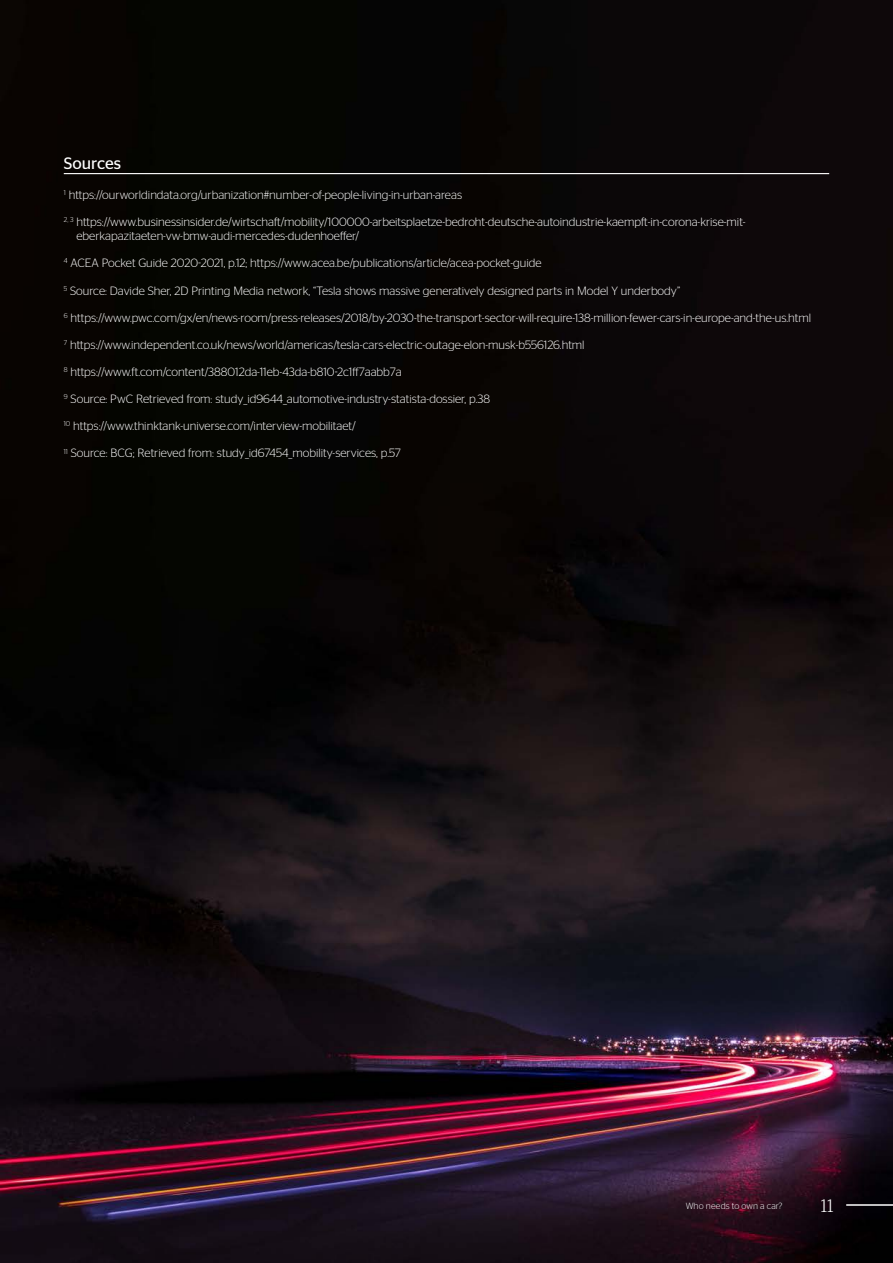
<style>
.page{position:relative;width:893px;height:1263px;background:#fff}
.page>*{position:absolute;margin:0;border:0;box-sizing:border-box;transform-origin:0 0}
.Page_numbering{font:300 18px "Stag";color:#fff}
.Chapter_Title{font:16.5px "Stag Sans";color:#fff}
.Quote___Inside_Body{font:300 12px/14.4px "Stag Sans";color:#fff}
.Small_Notes___Supers{font:300 9px "Stag Sans";letter-spacing:.015em;color:#fff}
</style>
<div class="page">
<img style="left:0;top:0;width:893px;height:1263px">
<hr style="left:64px;top:173px;width:765px;height:1px;background:#fff">
<hr style="left:846px;top:1204px;width:47px;height:2px;background:#fff">
<p class="Chapter_Title" style="left:64px;top:154px;width:59px">Sources</p>
<p class="Quote___Inside_Body" style="left:64px;top:187px;width:400px"><sup>1</sup> https://ourworldindata.org/urbanization#number-of-people-living-in-urban-areas</p>
<p class="Quote___Inside_Body" style="left:77px;top:214px;width:670px;text-indent:-13px"><sup>2,</sup> <sup>3</sup> https://www.businessinsider.de/wirtschaft/mobility/100000-arbeitsplaetze-bedroht-deutsche-autoindustrie-kaempft-in-corona-krise-mit&shy;eberkapazitaeten-vw-bmw-audi-mercedes-dudenhoeffer/</p>
<p class="Quote___Inside_Body" style="left:64px;top:256px;width:479px"><sup>4</sup> ACEA Pocket Guide 2020-2021, p.12; https://www.acea.be/publications/article/acea-pocket-guide</p>
<p class="Quote___Inside_Body" style="left:64px;top:283px;width:618px"><sup>5</sup> Source: Davide Sher, 2D Printing Media network, “Tesla shows massive generatively designed parts in Model Y underbody”</p>
<p class="Quote___Inside_Body" style="left:64px;top:310px;width:749px"><sup>6</sup> https://www.pwc.com/gx/en/news-room/press-releases/2018/by-2030-the-transport-sector-will-require-138-million-fewer-cars-in-europe-and-the-us.html</p>
<p class="Quote___Inside_Body" style="left:64px;top:337px;width:522px"><sup>7</sup> https://www.independent.co.uk/news/world/americas/tesla-cars-electric-outage-elon-musk-b556126.html</p>
<p class="Quote___Inside_Body" style="left:64px;top:364px;width:339px"><sup>8</sup> https://www.ft.com/content/388012da-11eb-43da-b810-2c1ff7aabb7a</p>
<p class="Quote___Inside_Body" style="left:64px;top:392px;width:428px"><sup>9</sup> Source: PwC Retrieved from: study_id9644_automotive-industry-statista-dossier, p.38</p>
<p class="Quote___Inside_Body" style="left:64px;top:419px;width:294px"><sup>10</sup> https://www.thinktank-universe.com/interview-mobilitaet/</p>
<p class="Quote___Inside_Body" style="left:64px;top:446px;width:338px"><sup>11</sup> Source: BCG; Retrieved from: study_id67454_mobility-services, p.57</p>
<p class="Small_Notes___Supers" style="left:686px;top:1201px;width:98px">Who needs to own a car?</p>
<p class="Page_numbering" style="left:821px;top:1196px;width:14px">11</p>
</div>
